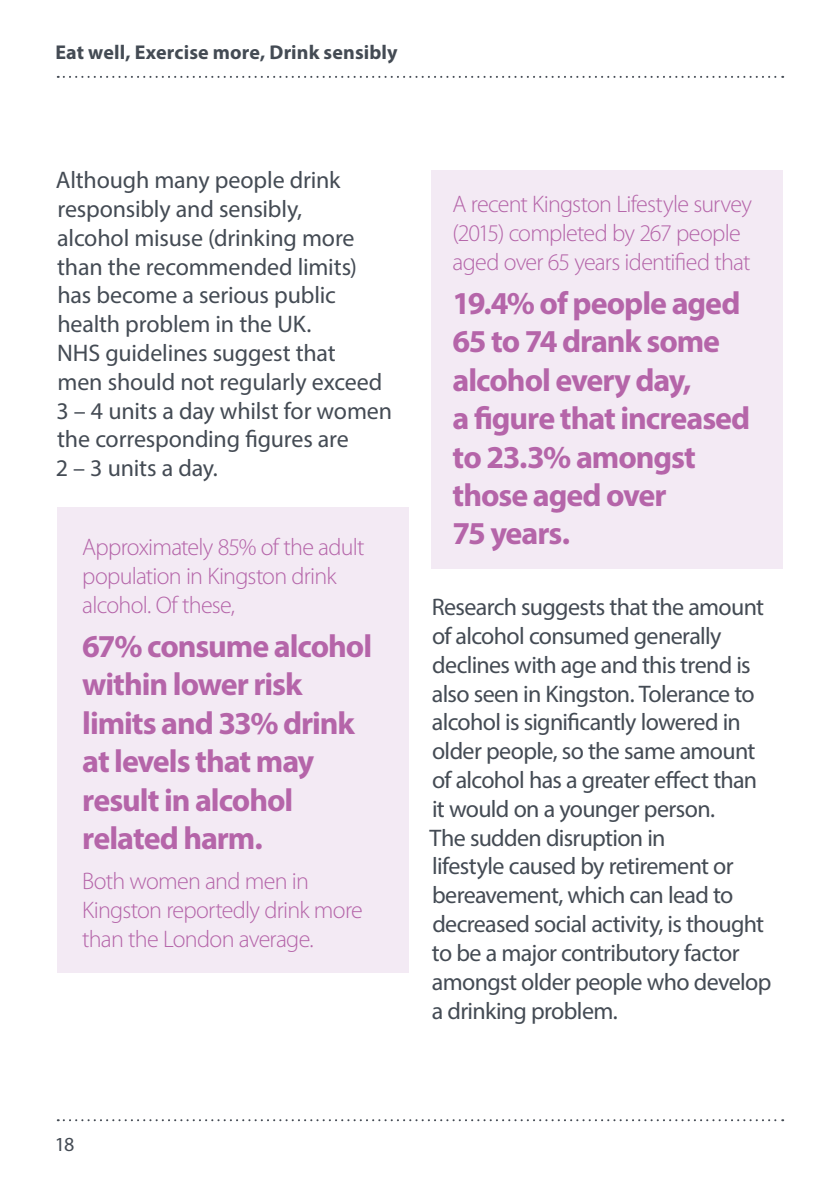
<style>
.page{position:relative;width:840px;height:1191px;background:#fff}
.page>*{position:absolute;margin:0;border:0;box-sizing:border-box;transform-origin:0 0}
.t1{font:700 32px/38.4px "Myriad Pro";letter-spacing:-.035em;color:#b565a9}
.t2{font:24px/28.8px "Myriad Pro";letter-spacing:-.025em;color:#444b54}
.t3{font:300 24px/28.8px "Myriad Pro";letter-spacing:-.03em;color:#b565a9}
.t4{font:700 20px "Myriad Pro";letter-spacing:.005em;color:#444b54}
.t5{font:20px "Myriad Pro";color:#444b54}
</style>
<div class="page">
<div style="left:431px;top:170px;width:351px;height:399px;background:#f3eaf4"></div>
<svg style="left:58px;top:1119px;width:724px;height:2px"></svg>
<svg style="left:58px;top:76px;width:724px;height:2px"></svg>
<div style="left:57px;top:507px;width:351px;height:465px;background:#f3eaf4"></div>
<p class="t4" style="left:55px;top:39px;width:343px">Eat well, Exercise more, Drink sensibly</p>
<p class="t2" style="left:56px;top:165px;width:338px">Although many people drink responsibly and sensibly,<br>alcohol misuse (drinking more than the recommended limits) has become a serious public health problem in the UK.<br>NHS guidelines suggest that<br>men should not regularly exceed<br>3 – 4 units a day whilst for women the corresponding figures are<br>2 – 3 units a day.</p>
<p class="t3" style="left:82px;top:533px;width:283px">Approximately 85% of the adult population in Kingston drink alcohol. Of these,</p>
<h1 class="t1" style="left:82px;top:626px;width:291px">67% consume alcohol within lower risk limits and 33% drink at levels that may result in alcohol related harm.</h1>
<p class="t3" style="left:82px;top:867px;width:282px">Both women and men in<br>Kingston reportedly drink more than the London average.</p>
<p class="t3" style="left:452px;top:190px;width:300px">A recent Kingston Lifestyle survey (2015) completed by 267 people aged over 65 years identified that</p>
<h1 class="t1" style="left:452px;top:283px;width:299px">19.4% of people aged<br>65 to 74 drank some alcohol every day,<br>a figure that increased to 23.3% amongst those aged over<br>75 years.</h1>
<p class="t2" style="left:429px;top:592px;width:343px">Research suggests that the amount of alcohol consumed generally declines with age and this trend is also seen in Kingston. Tolerance to alcohol is significantly lowered in older people, so the same amount of alcohol has a greater effect than it would on a younger person.<br>The sudden disruption in<br>lifestyle caused by retirement or bereavement, which can lead to decreased social activity, is thought to be a major contributory factor amongst older people who develop a drinking problem.</p>
<p class="t5" style="left:55px;top:1132px;width:21px">18</p>
</div>
